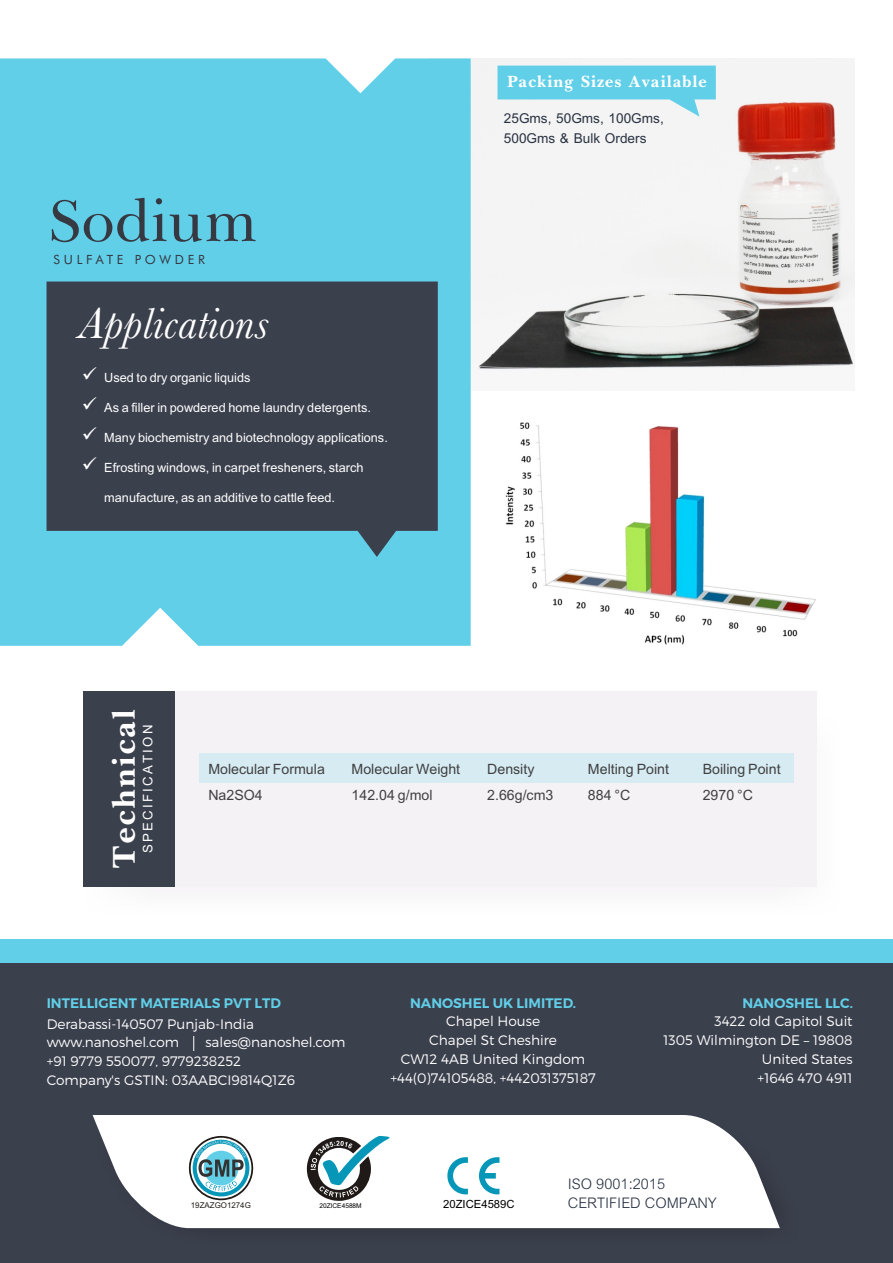
<style>
.page{position:relative;width:893px;height:1263px;background:#fff}
.page>*{position:absolute;margin:0;border:0;box-sizing:border-box;transform-origin:0 0}
.t1{font:60.15px "Baskerville BT";color:#363842}
.t2{font:45px "Baskerville";color:#fff}
.t3{font:700 37.5px "Baskerville";color:#fff}
.t4{font:22.2px/18.9px "Cordia New";color:#242e40}
.t5{font:21.75px/26.1px "Browallia New";color:#404042}
.t6{font:20.85px/20.9px "Browallia New";color:#293342}
.t7{font:20.25px "Browallia New";letter-spacing:.11em;color:#fff}
.t8{font:19.5px/29.7px "Browallia New";color:#fff}
.t9{font:700 19.2px "Baskerville";color:#fff}
.t10{font:300 13.8px/19px "Montserrat";color:#fff;text-align:center}
.t11{font:13.8px "Montserrat";color:#61cfe8}
.t12{font:300 13.65px/18.9px "Montserrat";color:#fff}
.t13{font:12.75px "Futura BT";letter-spacing:.295em;color:#363842}
.t14{font:11.25px "Arial";color:#000}
.t15{font:7.95px "Arial";color:#1f1a17}
.t16{font:6.6px "Arial";color:#000}
</style>
<div class="page">
<img style="left:471px;top:58px;width:383px;height:312px">
<div style="left:0;top:945px;width:893px;height:318px;background:#3b404d"></div>
<div style="left:0;top:939px;width:893px;height:24px;background:#61cfe8"></div>
<div style="left:0;top:58px;width:471px;height:588px;background:#61cfe8"></div>
<svg style="left:47px;top:281px;width:391px;height:276px;background:#3e4c5b"></svg>
<div style="left:87px;top:718px;width:753px;height:196px;background:#fbfbfb"></div>
<div style="left:83px;top:692px;width:734px;height:195px;background:#f5f2f5"></div>
<div style="left:83px;top:692px;width:92px;height:195px;background:#3b404d"></div>
<div style="left:199px;top:753px;width:594px;height:30px;background:#d7ebf2"></div>
<svg style="left:193px;top:1036px;width:1px;height:15px"></svg>
<div style="left:93px;top:1121px;width:707px;height:123px;background:#383d49"></div>
<svg style="left:93px;top:1115px;width:687px;height:113px;background:#ebeced"></svg>
<svg style="left:189px;top:1135px;width:66px;height:66px;background:#9bc1ca"></svg>
<svg style="left:306px;top:1136px;width:84px;height:65px;background:#9eb1b5"></svg>
<svg style="left:479px;top:1157px;width:20px;height:37px"></svg>
<svg style="left:447px;top:1157px;width:21px;height:37px"></svg>
<svg style="left:497px;top:66px;width:219px;height:51px"></svg>
<img style="left:505px;top:422px;width:311px;height:223px">
<svg style="left:83px;top:427px;width:14px;height:13px"></svg>
<svg style="left:83px;top:367px;width:14px;height:13px"></svg>
<svg style="left:83px;top:457px;width:14px;height:13px"></svg>
<h1 class="t1" style="left:49px;top:195px;width:210px">Sodium</h1>
<p class="t13" style="left:54px;top:254px;width:153px">SULFATE POWDER</p>
<h2 class="t2" style="left:79px;top:307px;width:191px">Applications</h2>
<p class="t8" style="left:104px;top:362px;width:148px">Used to dry organic liquids</p>
<p class="t8" style="left:82px;top:392px;width:290px">✓As a filler in powdered home laundry detergents.</p>
<p class="t8" style="left:104px;top:422px;width:285px">Many biochemistry and biotechnology applications.<br>Efrosting windows, in carpet fresheners, starch manufacture, as an additive to cattle feed.</p>
<p class="t9" style="left:507px;top:75px;width:202px">Packing Sizes Available</p>
<p class="t6" style="left:504px;top:106px;width:161px">25Gms, 50Gms, 100Gms,<br>500Gms &amp; Bulk Orders</p>
<h3 class="t3" style="left:112px;top:869px;width:162px;rotate:-90deg">Technical</h3>
<p class="t7" style="left:135px;top:853px;width:130px;rotate:-90deg">SPECIFICATION</p>
<p class="t5" style="left:208px;top:755px;width:328px">Molecular Formula Molecular Weight Density<br>Na2SO4</p>
<p class="t5" style="left:588px;top:755px;width:83px">Melting Point</p>
<p class="t5" style="left:703px;top:755px;width:79px">Boiling Point</p>
<p class="t5" style="left:352px;top:781px;width:83px">142.04 g/mol</p>
<p class="t5" style="left:487px;top:781px;width:68px">2.66g/cm3</p>
<p class="t5" style="left:588px;top:781px;width:44px">884 °C</p>
<p class="t5" style="left:703px;top:781px;width:52px">2970 °C</p>
<p class="t11" style="left:47px;top:995px;width:236px">INTELLIGENT MATERIALS PVT LTD</p>
<p class="t12" style="left:47px;top:1014px;width:209px">Derabassi-140507 Punjab-India www.nanoshel.com</p>
<p class="t12" style="left:47px;top:1033px;width:300px;text-indent:159px">sales@nanoshel.com +91 9779 550077, 9779238252<br>Company's GSTIN: 03AABCI9814Q1Z6</p>
<p class="t11" style="left:410px;top:995px;width:167px">NANOSHEL UK LIMITED.</p>
<p class="t10" style="left:390px;top:1011px;width:207px">Chapel House<br>Chapel St Cheshire<br>CW12 4AB United Kingdom +44(0)74105488, +442031375187</p>
<p class="t11" style="left:742px;top:995px;width:112px">NANOSHEL LLC.</p>
<p class="t10" style="left:663px;top:1011px;width:191px;text-align:right">3422 old Capitol Suit<br>1305 Wilmington DE – 19808<br>United States<br>+1646 470 4911</p>
<p class="t15" style="left:191px;top:1202px;width:61px">19ZAZGO1274G</p>
<p class="t16" style="left:319px;top:1203px;width:44px">20ZICE4588M</p>
<p class="t14" style="left:443px;top:1200px;width:73px">20ZICE4589C</p>
<p class="t4" style="left:568px;top:1172px;width:150px">ISO 9001:2015<br>CERTIFIED COMPANY</p>
</div>
